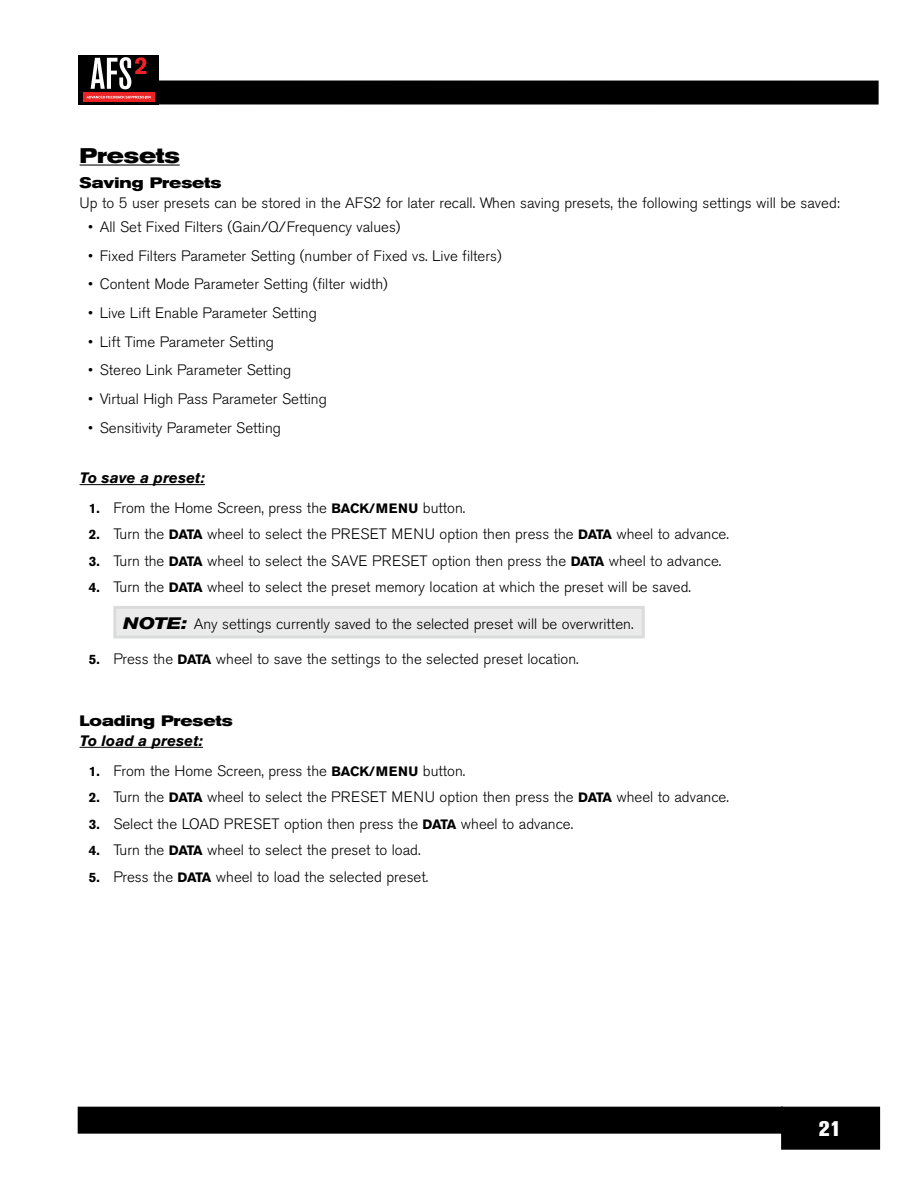
<style>
.page{position:relative;width:918px;height:1188px;background:#fff}
.page>*{position:absolute;margin:0;border:0;box-sizing:border-box;transform-origin:0 0}
.t1{font:700 expanded 21px "Akzidenz Grotesk BE";color:#000}
.t2{font:800 21px "Akzidenz Grotesk BE";color:#fff}
.t3{font:300 15px "Akzidenz Grotesk BE";color:#000}
.t4{font:italic 700 15px "Akzidenz Grotesk BE";color:#000}
.t5{font:700 expanded 15px "Akzidenz Grotesk BE";color:#000}
.s1{font-weight:700;font-size:13.5px}
.s2{font-weight:700;font-style:italic;font-stretch:expanded;font-size:16.5px}
</style>
<div class="page">
<div style="left:782px;top:1107px;width:97px;height:42px;background:#000"></div>
<div style="left:781px;top:1107px;width:99px;height:43px;border:2px solid #000"></div>
<div style="left:78px;top:55px;width:81px;height:50px;background:#000"></div>
<div style="left:78px;top:80px;width:801px;height:25px;background:#000"></div>
<div style="left:78px;top:1107px;width:704px;height:26px;background:#000"></div>
<div style="left:78px;top:1107px;width:705px;height:27px;border:2px solid #000"></div>
<svg style="left:91px;top:57px;width:55px;height:32px"></svg>
<svg style="left:83px;top:93px;width:71px;height:9px"></svg>
<svg style="left:87px;top:96px;width:64px;height:2px"></svg>
<hr style="left:80px;top:165px;width:100px;height:1px;background:#000">
<hr style="left:80px;top:484px;width:125px;height:1px;background:#000">
<hr style="left:80px;top:747px;width:123px;height:1px;background:#000">
<div style="left:115px;top:607px;width:528px;height:30px;background:#ebebec"></div>
<div style="left:113px;top:606px;width:532px;height:32px;border:3px solid #dadbdc"></div>
<h1 class="t1" style="left:80px;top:144px;width:102px">Presets</h1>
<p class="t5" style="left:80px;top:175px;width:143px">Saving Presets</p>
<p class="t3" style="left:80px;top:194px;width:762px">Up to 5 user presets can be stored in the AFS2 for later recall. When saving presets, the following settings will be saved:</p>
<p class="t3" style="left:88px;top:218px;width:314px">• All Set Fixed Filters (Gain/Q/Frequency values)</p>
<p class="t3" style="left:88px;top:247px;width:415px">• Fixed Filters Parameter Setting (number of Fixed vs. Live filters)</p>
<p class="t3" style="left:88px;top:276px;width:301px">• Content Mode Parameter Setting (filter width)</p>
<p class="t3" style="left:88px;top:304px;width:230px">• Live Lift Enable Parameter Setting</p>
<p class="t3" style="left:88px;top:333px;width:187px">• Lift Time Parameter Setting</p>
<p class="t3" style="left:88px;top:362px;width:205px">• Stereo Link Parameter Setting</p>
<p class="t3" style="left:88px;top:391px;width:240px">• Virtual High Pass Parameter Setting</p>
<p class="t3" style="left:88px;top:419px;width:194px">• Sensitivity Parameter Setting</p>
<p class="t4" style="left:80px;top:469px;width:127px">To save a preset:</p>
<p class="t3" style="left:89px;top:499px;width:378px"><span class="s1">1.</span> From the Home Screen, press the <span class="s1">BACK/MENU</span> button.</p>
<p class="t3" style="left:89px;top:526px;width:641px"><span class="s1">2.</span> Turn the <span class="s1">DATA</span> wheel to select the PRESET MENU option then press the <span class="s1">DATA</span> wheel to advance.</p>
<p class="t3" style="left:89px;top:552px;width:634px"><span class="s1">3.</span> Turn the <span class="s1">DATA</span> wheel to select the SAVE PRESET option then press the <span class="s1">DATA</span> wheel to advance.</p>
<p class="t3" style="left:89px;top:579px;width:604px"><span class="s1">4.</span> Turn the <span class="s1">DATA</span> wheel to select the preset memory location at which the preset will be saved.</p>
<p class="t3" style="left:123px;top:615px;width:512px"><span class="s2">NOTE:</span> Any settings currently saved to the selected preset will be overwritten.</p>
<p class="t3" style="left:89px;top:651px;width:491px"><span class="s1">5.</span> Press the <span class="s1">DATA</span> wheel to save the settings to the selected preset location.</p>
<p class="t5" style="left:80px;top:712px;width:155px">Loading Presets</p>
<p class="t4" style="left:80px;top:732px;width:125px">To load a preset:</p>
<p class="t3" style="left:89px;top:762px;width:378px"><span class="s1">1.</span> From the Home Screen, press the <span class="s1">BACK/MENU</span> button.</p>
<p class="t3" style="left:89px;top:788px;width:641px"><span class="s1">2.</span> Turn the <span class="s1">DATA</span> wheel to select the PRESET MENU option then press the <span class="s1">DATA</span> wheel to advance.</p>
<p class="t3" style="left:89px;top:815px;width:486px"><span class="s1">3.</span> Select the LOAD PRESET option then press the <span class="s1">DATA</span> wheel to advance.</p>
<p class="t3" style="left:89px;top:842px;width:333px"><span class="s1">4.</span> Turn the <span class="s1">DATA</span> wheel to select the preset to load.</p>
<p class="t3" style="left:89px;top:868px;width:341px"><span class="s1">5.</span> Press the <span class="s1">DATA</span> wheel to load the selected preset.</p>
<h1 class="t2" style="left:819px;top:1117px;width:24px">21</h1>
</div>
